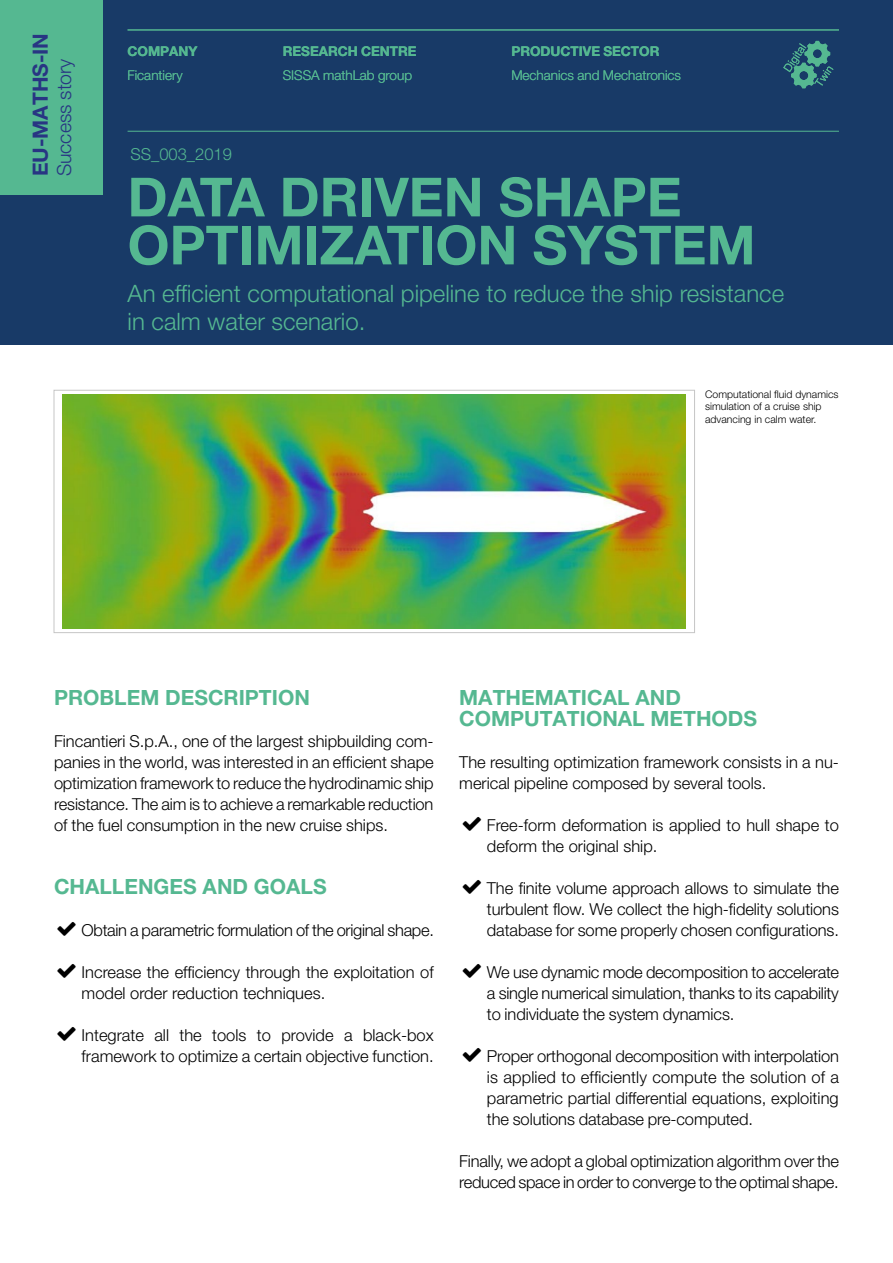
<style>
.page{position:relative;width:893px;height:1263px;background:#fff}
.page>*{position:absolute;margin:0;border:0;box-sizing:border-box;transform-origin:0 0}
.t1{font:700 54px/48px "Helvetica Neue";color:#55b891}
.Subheader{font:300 24px/28.8px "Helvetica Neue LT Pro";color:#55b891}
.Titulo_2{font:700 21px/21px "Helvetica Neue LT Pro";color:#55b891}
.Etiqueta{font:700 21px "Helvetica Neue LT Pro";color:#283583}
.Etiqueta-2{font:300 19.5px "Helvetica Neue LT Pro";color:#283583}
.Párrafo{font:300 16.5px/21px "Helvetica Neue LT Pro";color:#000}
.Párrafo-2{font:300 16.5px "Helvetica Neue LT Pro";letter-spacing:-.02em;color:#000}
.Indice{font:300 16.5px "Helvetica Neue LT Pro";color:#55b891}
.Texto_encabezado{font:300 13.5px "Helvetica Neue LT Pro";color:#55b891}
.Texto_encabezado-2{font:700 13.5px "Helvetica Neue LT Pro";color:#55b891}
.Notas{font:300 10.5px/12.6px "Helvetica Neue LT Pro";color:#000}
</style>
<div class="page">
<div style="left:0;top:0;width:893px;height:344px;background:#183a67"></div>
<img style="left:63px;top:395px;width:623px;height:233px">
<div style="left:54px;top:390px;width:641px;height:243px;border:1px solid #c6c6c6"></div>
<hr style="left:128px;top:131px;width:711px;height:1px;background:#55b891">
<hr style="left:128px;top:30px;width:711px;height:1px;background:#55b891">
<svg style="left:783px;top:41px;width:50px;height:47px"></svg>
<div style="left:0;top:0;width:102px;height:195px;background:#55b891"></div>
<p class="Etiqueta" style="left:27px;top:176px;width:145px;rotate:-90deg">EU-MATHS-IN</p>
<p class="Etiqueta-2" style="left:52px;top:176px;width:119px;rotate:-90deg">Success story</p>
<p class="Texto_encabezado-2" style="left:128px;top:43px;width:72px">COMPANY</p>
<p class="Texto_encabezado" style="left:128px;top:67px;width:57px">Ficantiery</p>
<p class="Indice" style="left:130px;top:144px;width:103px">SS_003_2019</p>
<p class="Texto_encabezado-2" style="left:283px;top:43px;width:135px">RESEARCH CENTRE</p>
<p class="Texto_encabezado" style="left:283px;top:67px;width:131px">SISSA mathLab group</p>
<p class="Texto_encabezado-2" style="left:511px;top:43px;width:150px">PRODUCTIVE SECTOR</p>
<p class="Texto_encabezado" style="left:511px;top:67px;width:171px">Mechanics and Mechatronics</p>
<p class="t1" style="left:128px;top:172px;width:629px">DATA DRIVEN SHAPE<br>OPTIMIZATION SYSTEM</p>
<p class="Subheader" style="left:128px;top:278px;width:658px">An efficient computational pipeline to reduce the ship resistance in calm water scenario.</p>
<p class="Notas" style="left:705px;top:387px;width:135px">Computational fluid dynamics simulation of a cruise ship advancing in calm water.</p>
<p class="Titulo_2" style="left:54px;top:687px;width:257px">PROBLEM DESCRIPTION</p>
<p class="Párrafo" style="left:54px;top:730px;width:381px;text-align:justify">Fincantieri S.p.A., one of the largest shipbuilding com&shy;panies in the world, was interested in an efficient shape optimization framework to reduce the hydrodinamic ship resistance. The aim is to achieve a remarkable reduction of the fuel consumption in the new cruise ships.</p>
<p class="Titulo_2" style="left:54px;top:876px;width:274px">CHALLENGES AND GOALS</p>
<p class="Párrafo-2" style="left:82px;top:920px;width:354px">Obtain a parametric formulation of the original shape.</p>
<p class="Párrafo" style="left:82px;top:961px;width:354px">Increase the efficiency through the exploitation of model order reduction techniques.</p>
<p class="Párrafo" style="left:82px;top:1024px;width:354px">Integrate all the tools to provide a black-box framework to optimize a certain objective function.</p>
<p class="Titulo_2" style="left:459px;top:687px;width:299px">MATHEMATICAL AND<br>COMPUTATIONAL METHODS</p>
<p class="Párrafo" style="left:459px;top:751px;width:381px">The resulting optimization framework consists in a nu&shy;merical pipeline composed by several tools.</p>
<p class="Párrafo" style="left:487px;top:814px;width:354px">Free-form deformation is applied to hull shape to deform the original ship.</p>
<p class="Párrafo" style="left:487px;top:877px;width:354px;text-align:justify">The finite volume approach allows to simulate the turbulent flow. We collect the high-fidelity solutions database for some properly chosen configurations.</p>
<p class="Párrafo" style="left:487px;top:961px;width:354px;text-align:justify">We use dynamic mode decomposition to accelerate a single numerical simulation, thanks to its capability to individuate the system dynamics.</p>
<p class="Párrafo" style="left:487px;top:1045px;width:354px;text-align:justify">Proper orthogonal decomposition with interpolation is applied to efficiently compute the solution of a parametric partial differential equations, exploiting the solutions database pre-computed.</p>
<p class="Párrafo" style="left:459px;top:1150px;width:381px">Finally, we adopt a global optimization algorithm over the reduced space in order to converge to the optimal shape.</p>
</div>
